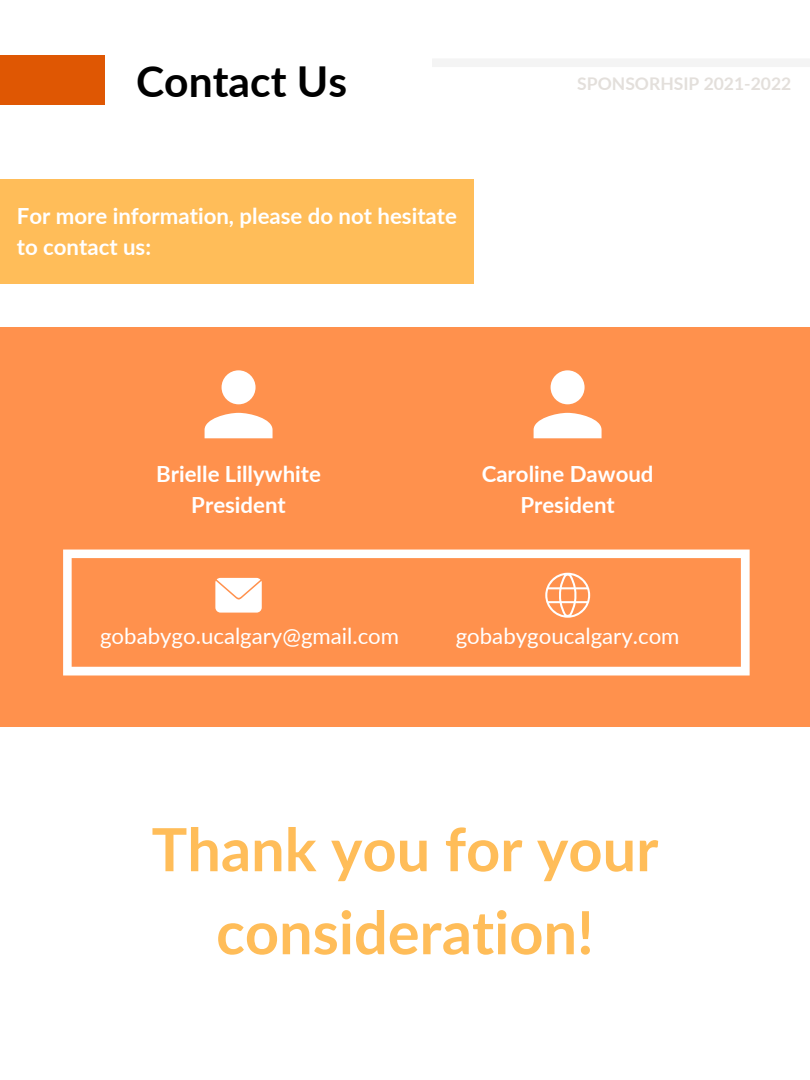
<style>
.page{position:relative;width:810px;height:1080px;background:#fff}
.page>*{position:absolute;margin:0;border:0;box-sizing:border-box;transform-origin:0 0}
.t1{font:700 59.56px/83px "Lato";color:#ffbd59;text-align:center}
.t2{font:700 42.56px "Lato";color:#000}
.t3{font:700 22.19px/30.8px "Lato";color:#fff;text-align:center}
.t4{font:22.19px "Lato";color:#fff}
.t5{font:700 17.5px "Lato";color:#e3dfdb}
</style>
<div class="page">
<div style="left:0;top:55px;width:105px;height:50px;background:#df5703"></div>
<div style="left:0;top:179px;width:474px;height:105px;background:#ffbd59"></div>
<div style="left:0;top:328px;width:810px;height:399px;background:#ff914d"></div>
<svg style="left:63px;top:550px;width:687px;height:126px"></svg>
<svg style="left:205px;top:370px;width:68px;height:68px"></svg>
<svg style="left:534px;top:370px;width:68px;height:68px"></svg>
<svg style="left:215px;top:578px;width:47px;height:35px;background:#fff4ee"></svg>
<svg style="left:545px;top:573px;width:45px;height:45px"></svg>
<div style="left:432px;top:59px;width:378px;height:8px;background:#f4f4f4"></div>
<p class="t2" style="left:136px;top:55px;width:213px">Contact Us</p>
<p class="t5" style="left:577px;top:73px;width:216px">SPONSORHSIP 2021-2022</p>
<p class="t3" style="left:17px;top:200px;width:442px;text-align:left">For more information, please do not hesitate to contact us:</p>
<p class="t3" style="left:156px;top:458px;width:166px">Brielle Lillywhite<br>President</p>
<p class="t3" style="left:482px;top:458px;width:173px">Caroline Dawoud<br>President</p>
<p class="t4" style="left:100px;top:622px;width:301px">gobabygo.ucalgary@gmail.com</p>
<p class="t4" style="left:456px;top:622px;width:225px">gobabygoucalgary.com</p>
<p class="t1" style="left:152px;top:807px;width:508px">Thank you for your consideration!</p>
</div>
